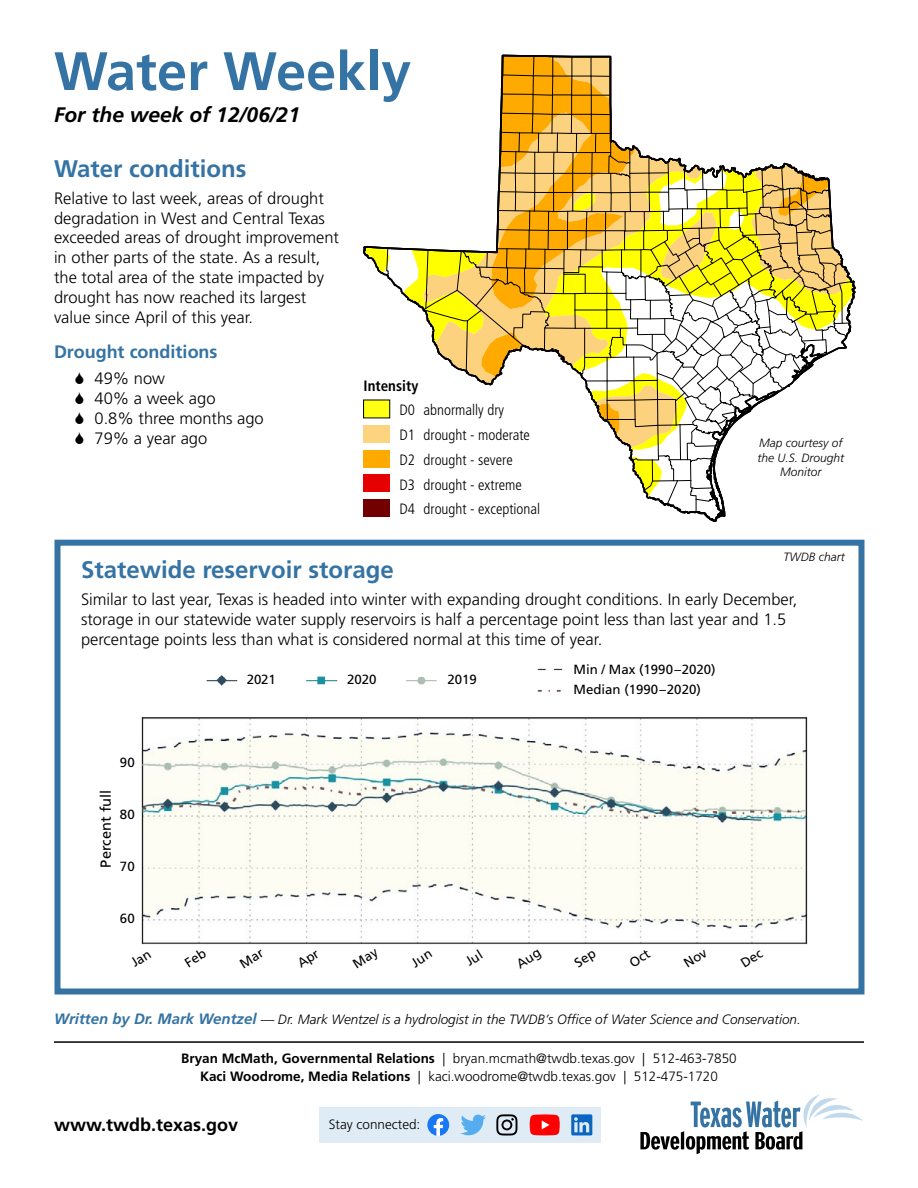
<style>
.page{position:relative;width:918px;height:1188px;background:#fff}
.page>*{position:absolute;margin:0;border:0;box-sizing:border-box;transform-origin:0 0}
.heading_1{font:700 54px "Frutiger LT Std";color:#3473a3}
.heading_2{font:700 24px "Frutiger LT Std";color:#3473a3}
.heading_1_date_line{font:italic 700 21px "Frutiger LT Std";color:#000}
.contact_info{font:700 18px "Frutiger LT Std";color:#000}
.heading_3{font:700 18px "Frutiger LT Std";color:#3473a3}
.heading_2-2{font:300 16.5px/19.8px "Frutiger LT Std";color:#000}
.body{font:300 16.5px/19.8px "Frutiger LT Std";color:#000}
.t1{font:300 condensed 15px/24.8px "Frutiger LT Std";color:#000}
.t2{font:700 condensed 15px "Frutiger LT Std";color:#000}
.t3{font:14.55px "Frutiger LT Std";color:#000}
.contact_info-2{font:300 13.5px/18px "Frutiger LT Std";color:#000;text-align:center}
.heading_4{font:italic 300 13.5px "Frutiger LT Std";color:#000}
.t4{font:13.2px/20px "Frutiger LT Std";color:#000}
.t5{font:italic 300 12px/14.4px "Frutiger LT Std";color:#000;text-align:center}
.s1{font-weight:700;font-size:15px;color:#3473a3}
.s2{font-weight:700}
</style>
<div class="page">
<div style="left:54px;top:540px;width:810px;height:454px;border:6px solid #3473a3"></div>
<div style="left:319px;top:1107px;width:282px;height:35px;background:#dfecf5"></div>
<svg style="left:728px;top:162px;width:128px;height:270px"></svg>
<svg style="left:362px;top:54px;width:366px;height:468px"></svg>
<div style="left:364px;top:400px;width:26px;height:18px;background:#ffff13"></div>
<div style="left:363px;top:400px;width:27px;height:18px;border:1px solid #000"></div>
<div style="left:364px;top:425px;width:26px;height:18px;background:#fcd37f"></div>
<div style="left:364px;top:450px;width:26px;height:18px;background:#fa0"></div>
<div style="left:364px;top:474px;width:26px;height:18px;background:#e60000"></div>
<div style="left:364px;top:499px;width:26px;height:18px;background:#730000"></div>
<img style="left:141px;top:668px;width:667px;height:277px">
<div style="left:241px;top:665px;width:36px;height:31px;background:#fff"></div>
<div style="left:345px;top:665px;width:36px;height:31px;background:#fff"></div>
<div style="left:445px;top:665px;width:36px;height:31px;background:#fff"></div>
<div style="left:564px;top:661px;width:162px;height:38px;background:#fff"></div>
<hr style="left:54px;top:1041px;width:810px;height:2px;background:#000">
<svg style="left:640px;top:1094px;width:223px;height:60px"></svg>
<svg style="left:427px;top:1114px;width:22px;height:22px"></svg>
<svg style="left:461px;top:1115px;width:25px;height:20px"></svg>
<svg style="left:496px;top:1114px;width:21px;height:22px"></svg>
<svg style="left:530px;top:1114px;width:30px;height:21px"></svg>
<svg style="left:571px;top:1114px;width:21px;height:21px"></svg>
<p class="heading_1" style="left:54px;top:40px;width:359px">Water Weekly</p>
<p class="heading_1_date_line" style="left:54px;top:102px;width:248px">For the week of 12/06/21</p>
<p class="heading_2" style="left:54px;top:155px;width:194px">Water conditions</p>
<p class="body" style="left:54px;top:188px;width:287px">Relative to last week, areas of drought degradation in West and Central Texas exceeded areas of drought improvement in other parts of the state. As a result, the total area of the state impacted by drought has now reached its largest value since April of this year.</p>
<p class="heading_3" style="left:54px;top:341px;width:165px">Drought conditions</p>
<p class="heading_2-2" style="left:94px;top:369px;width:72px">49% now</p>
<p class="heading_2-2" style="left:94px;top:389px;width:123px">40% a week ago</p>
<p class="heading_2-2" style="left:94px;top:408px;width:171px">0.8% three months ago</p>
<p class="heading_2-2" style="left:94px;top:428px;width:114px">79% a year ago</p>
<p class="t2" style="left:364px;top:377px;width:56px">Intensity</p>
<p class="t1" style="left:400px;top:398px;width:142px">D0 abnormally dry<br>D1 drought - moderate<br>D2 drought - severe<br>D3 drought - extreme<br>D4 drought - exceptional</p>
<p class="t5" style="left:757px;top:436px;width:88px">Map courtesy of the U.S. Drought<br>Monitor</p>
<p class="t5" style="left:784px;top:550px;width:63px">TWDB chart</p>
<p class="heading_2" style="left:81px;top:556px;width:315px">Statewide reservoir storage</p>
<p class="heading_2-2" style="left:81px;top:590px;width:718px">Similar to last year, Texas is headed into winter with expanding drought conditions. In early December, storage in our statewide water supply reservoirs is half a percentage point less than last year and 1.5 percentage points less than what is considered normal at this time of year.</p>
<p class="t3" style="left:97px;top:868px;width:79px;rotate:-90deg">Percent full</p>
<p class="t4" style="left:120px;top:753px;width:16px">90</p>
<p class="t4" style="left:120px;top:805px;width:16px">80</p>
<p class="t4" style="left:120px;top:856px;width:16px">70</p>
<p class="t4" style="left:120px;top:908px;width:16px">60</p>
<p class="t4" style="left:247px;top:670px;width:31px">2021</p>
<p class="t4" style="left:347px;top:670px;width:31px">2020</p>
<p class="t4" style="left:448px;top:670px;width:31px">2019</p>
<p class="t4" style="left:574px;top:659px;width:144px">Min / Max (1990–2020)<br>Median (1990–2020)</p>
<p class="heading_4" style="left:54px;top:1011px;width:748px"><span class="s1">Written by Dr. Mark Wentzel</span> — Dr. Mark Wentzel is a hydrologist in the TWDB’s Office of Water Science and Conservation.</p>
<p class="contact_info-2" style="left:181px;top:1050px;width:557px"><span class="s2">Bryan McMath, Governmental Relations</span> | bryan.mcmath@twdb.texas.gov | 512-463-7850<br><span class="s2">Kaci Woodrome, Media Relations</span> | kaci.woodrome@twdb.texas.gov | 512-475-1720</p>
<p class="contact_info" style="left:54px;top:1114px;width:186px">www.twdb.texas.gov</p>
<p class="contact_info-2" style="left:329px;top:1116px;width:93px">Stay connected:</p>
</div>
